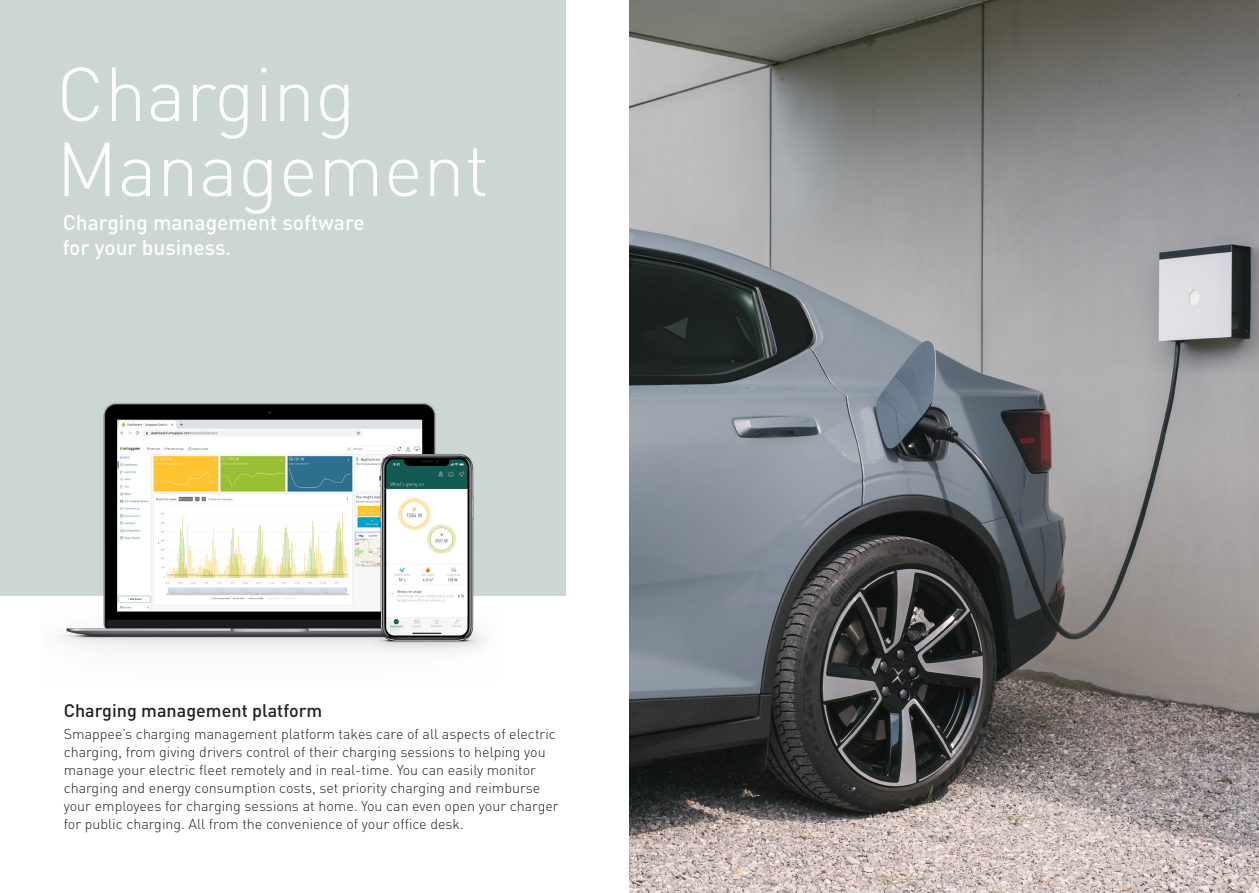
<style>
.page{position:relative;width:1259px;height:893px;background:#fff}
.page>*{position:absolute;margin:0;border:0;box-sizing:border-box;transform-origin:0 0}
.t1{font:300 75px/75px "DIN Pro";color:#fff}
.t2{font:500 21px/25.2px "DIN Pro";color:#fff}
.t3{font:500 18px "DIN Pro";color:#231f20}
.t4{font:300 14.25px/18px "DIN Pro";color:#231f20}
</style>
<div class="page">
<div style="left:0;top:0;width:566px;height:595px;background:#cbd6d5"></div>
<img style="left:38px;top:403px;width:466px;height:249px">
<img style="left:629px;top:0;width:630px;height:893px">
<p class="t1" style="left:56px;top:53px;width:434px">Charging<br>Management</p>
<p class="t2" style="left:63px;top:209px;width:304px">Charging management software for your business.</p>
<p class="t3" style="left:64px;top:698px;width:260px">Charging management platform</p>
<p class="t4" style="left:64px;top:724px;width:496px">Smappee’s charging management platform takes care of all aspects of electric charging, from giving drivers control of their charging sessions to helping you manage your electric fleet remotely and in real-time. You can easily monitor charging and energy consumption costs, set priority charging and reimburse your employees for charging sessions at home. You can even open your charger for public charging. All from the convenience of your office desk.</p>
</div>
